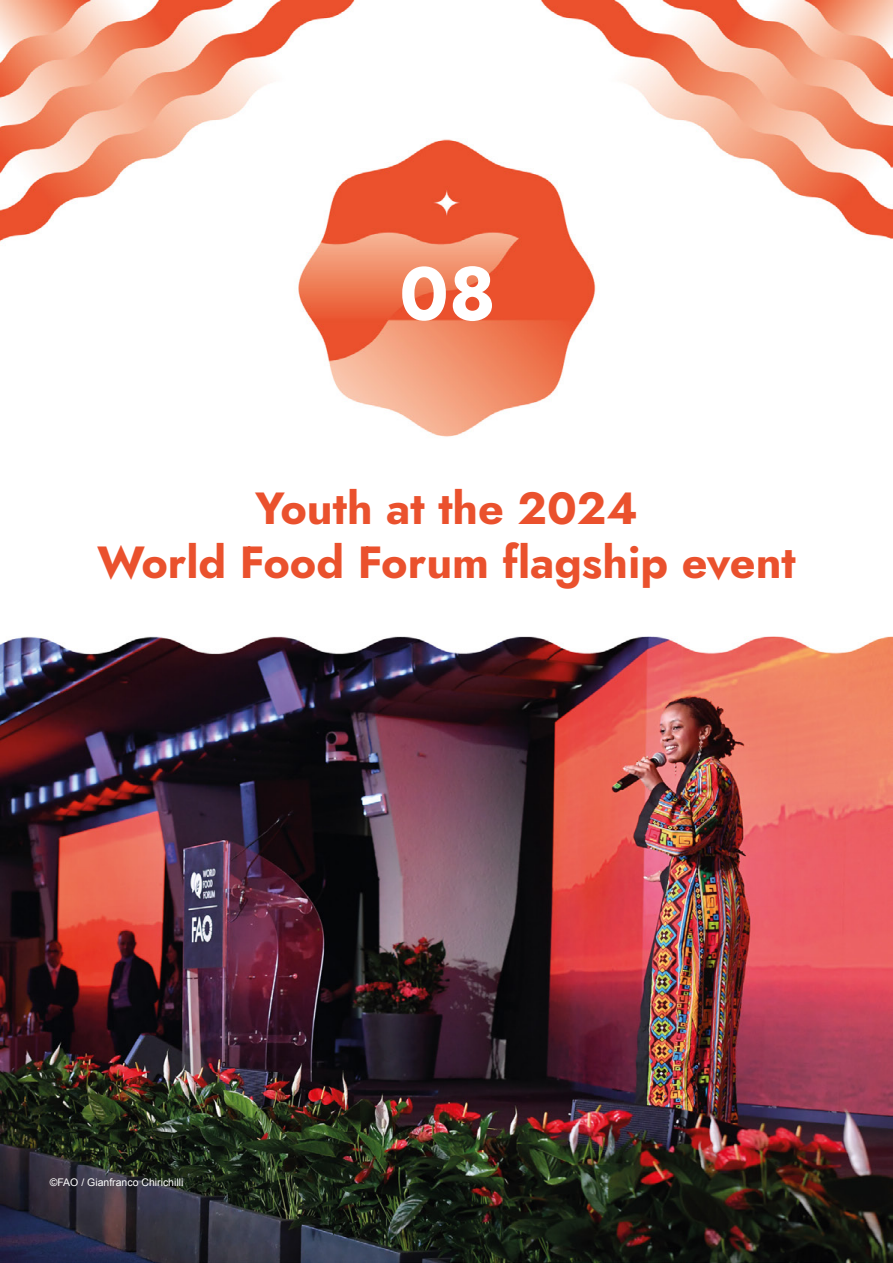
<style>
.page{position:relative;width:893px;height:1263px;background:#fff}
.page>*{position:absolute;margin:0;border:0;box-sizing:border-box;transform-origin:0 0}
.t1{font:75px "Jost";color:#fff}
.t2{font:45px/54px "Jost";color:#ea512d;text-align:center}
.t3{font:10.5px "Arial";color:#fff}
</style>
<div class="page">
<img style="left:0;top:0;width:893px;height:1263px">
<h1 class="t1" style="left:399px;top:243px;width:98px">08</h1>
<p class="t2" style="left:97px;top:482px;width:700px">Youth at the 2024<br>World Food Forum flagship event</p>
<p class="t3" style="left:50px;top:1176px;width:135px">©FAO / Gianfranco Chirichilli</p>
</div>
